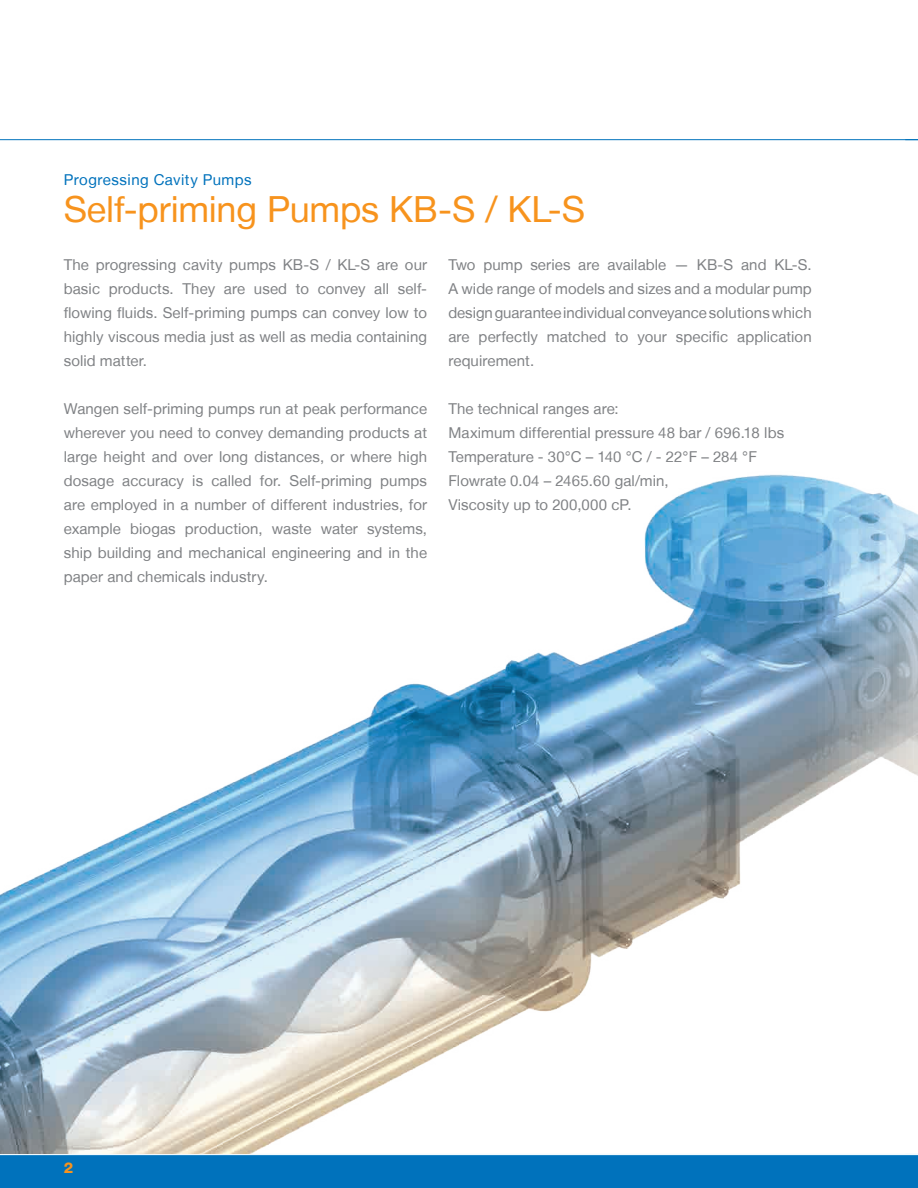
<style>
.page{position:relative;width:918px;height:1188px;background:#fff}
.page>*{position:absolute;margin:0;border:0;box-sizing:border-box;transform-origin:0 0}
.t1{font:36px "Helvetica Neue LT";letter-spacing:-.005em;color:#f7931d}
.t2{font:15px/24px "Helvetica Neue LT";letter-spacing:.005em;color:#808285;text-align:justify}
.t3{font:15px "Helvetica Neue LT";letter-spacing:.03em;color:#0072bc}
.t4{font:800 15px "Helvetica Neue LT";color:#f7931d}
</style>
<div class="page">
<hr style="left:0;top:139px;width:918px;height:1px;background:#0072bc">
<div style="left:0;top:1155px;width:918px;height:33px;background:#0072bc"></div>
<hr style="left:0;top:1154px;width:918px;height:1px;background:#f0f9fd">
<img style="left:0;top:474px;width:918px;height:679px">
<p class="t3" style="left:64px;top:171px;width:189px">Progressing Cavity Pumps</p>
<h1 class="t1" style="left:64px;top:188px;width:523px">Self-priming Pumps KB-S / KL-S</h1>
<p class="t2" style="left:64px;top:252px;width:365px">The progressing cavity pumps KB-S / KL-S are our basic products. They are used to convey all self&shy;flowing fluids. Self-priming pumps can convey low to highly viscous media just as well as media containing solid matter.</p>
<p class="t2" style="left:64px;top:396px;width:365px">Wangen self-priming pumps run at peak performance wherever you need to convey demanding products at large height and over long distances, or where high dosage accuracy is called for. Self-priming pumps are employed in a number of different industries, for example biogas production, waste water systems, ship building and mechanical engineering and in the paper and chemicals industry.</p>
<p class="t2" style="left:448px;top:252px;width:365px">Two pump series are available — KB-S and KL-S.<br>A wide range of models and sizes and a modular pump design guarantee individual conveyance solutions which are perfectly matched to your specific application requirement.</p>
<p class="t2" style="left:448px;top:396px;width:338px;text-align:left">The technical ranges are:<br>Maximum differential pressure 48 bar / 696.18 lbs Temperature - 30°C – 140 °C / - 22°F – 284 °F Flowrate 0.04 – 2465.60 gal/min,<br>Viscosity up to 200,000 cP.</p>
<p class="t4" style="left:64px;top:1159px;width:11px">2</p>
</div>
